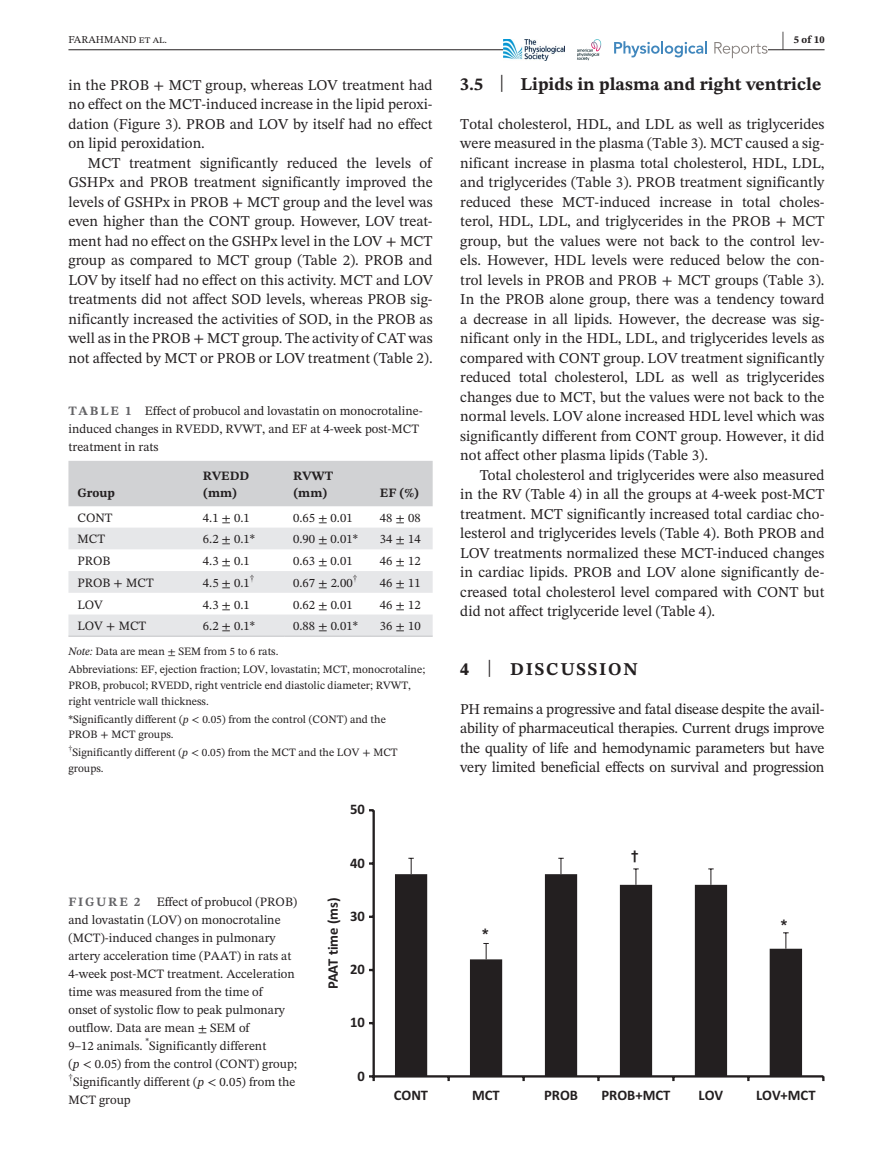
<style>
.page{position:relative;width:893px;height:1174px;background:#fff}
.page>*{position:absolute;margin:0;border:0;box-sizing:border-box;transform-origin:0 0}
.t1{font:700 21px "STIX Two Text";color:#231f20;scale:.42 1}
.t2{font:700 18px "STIX Two Text";color:#231f20}
.t3{font:700 18px "STIX Two Text";letter-spacing:.1em;color:#231f20}
.t4{font:700 17.1px "Arial";color:#231f20}
.t5{font:15px/19.5px "STIX Two Text";color:#231f20;text-align:justify}
.t6{font:700 14.55px "Calibri";color:#231f20}
.t7{font:700 13.35px "Arial";color:#231f20}
.t8{font:12.75px/18px "STIX Two Text";color:#231f20}
.t9{font:700 12.75px/17.2px "STIX Two Text";color:#231f20}
.t10{font:700 12.75px "STIX Two Text";letter-spacing:.14em;color:#636366}
.t11{font:11.25px/15.8px "STIX Two Text";color:#231f20}
.t12{font:10.5px "STIX Two Text";color:#231f20}
.t13{font:700 10.5px "STIX Two Text";color:#231f20}
.t14{font:8.85px "STIX Two Text";color:#231f20}
.t15{font:7.8px "STIX Two Text";color:#231f20}
.s1{font-weight:400;font-size:23.7px}
.s2{font-weight:700;color:#636366}
.s3{font-style:italic}
</style>
<div class="page">
<hr style="left:68px;top:49px;width:756px;height:1px;background:#231f20">
<div style="left:503px;top:39px;width:264px;height:21px;background:#fff"></div>
<svg style="left:577px;top:39px;width:24px;height:21px"></svg>
<img style="left:503px;top:39px;width:62px;height:21px">
<svg style="left:614px;top:41px;width:93px;height:16px"></svg>
<svg style="left:714px;top:42px;width:53px;height:16px"></svg>
<div style="left:68px;top:461px;width:365px;height:45px;background:#d1d2d4"></div>
<svg style="left:68px;top:528px;width:365px;height:107px"></svg>
<hr style="left:68px;top:635px;width:126px;height:2px;background:#d1d2d4">
<hr style="left:194px;top:635px;width:90px;height:2px;background:#d1d2d4">
<hr style="left:284px;top:635px;width:87px;height:2px;background:#d1d2d4">
<hr style="left:371px;top:635px;width:62px;height:2px;background:#d1d2d4">
<svg style="left:395px;top:874px;width:407px;height:201px"></svg>
<svg style="left:408px;top:858px;width:6px;height:16px"></svg>
<svg style="left:483px;top:943px;width:6px;height:16px"></svg>
<svg style="left:558px;top:858px;width:6px;height:16px"></svg>
<svg style="left:633px;top:868px;width:6px;height:16px"></svg>
<svg style="left:708px;top:868px;width:6px;height:16px"></svg>
<svg style="left:783px;top:932px;width:6px;height:16px"></svg>
<hr style="left:372px;top:810px;width:3px;height:266px;background:#231f20">
<hr style="left:374px;top:1075px;width:449px;height:2px;background:#231f20">
<svg style="left:369px;top:1075px;width:6px;height:6px"></svg>
<svg style="left:447px;top:1077px;width:3px;height:4px"></svg>
<svg style="left:522px;top:1077px;width:3px;height:4px"></svg>
<svg style="left:597px;top:1077px;width:3px;height:4px"></svg>
<svg style="left:672px;top:1077px;width:3px;height:4px"></svg>
<h1 class="t1" style="left:782px;top:24px;width:8px">|</h1>
<p class="t12" style="left:68px;top:32px;width:100px">FARAHMAND et al.</p>
<p class="t13" style="left:794px;top:32px;width:32px">5 of 10</p>
<p class="t5" style="left:68px;top:75px;width:366px">in the PROB + MCT group, whereas LOV treatment had no effect on the MCT-induced increase in the lipid peroxi&shy;dation (Figure 3). PROB and LOV by itself had no effect on lipid peroxidation.</p>
<p class="t5" style="left:68px;top:153px;width:366px;text-indent:20px">MCT treatment significantly reduced the levels of GSHPx and PROB treatment significantly improved the levels of GSHPx in PROB + MCT group and the level was even higher than the CONT group. However, LOV treat&shy;ment had no effect on the GSHPx level in the LOV + MCT group as compared to MCT group (Table 2). PROB and LOV by itself had no effect on this activity. MCT and LOV treatments did not affect SOD levels, whereas PROB sig&shy;nificantly increased the activities of SOD, in the PROB as well as in the PROB + MCT group. The activity of CAT was not affected by MCT or PROB or LOV treatment (Table 2).</p>
<p class="t2" style="left:460px;top:71px;width:362px">3.5 <span class="s1">|</span> Lipids in plasma and right ventricle</p>
<p class="t5" style="left:460px;top:114px;width:366px">Total cholesterol, HDL, and LDL as well as triglycerides were measured in the plasma (Table 3). MCT caused a sig&shy;nificant increase in plasma total cholesterol, HDL, LDL, and triglycerides (Table 3). PROB treatment significantly reduced these MCT-induced increase in total choles&shy;terol, HDL, LDL, and triglycerides in the PROB + MCT group, but the values were not back to the control lev&shy;els. However, HDL levels were reduced below the con&shy;trol levels in PROB and PROB + MCT groups (Table 3).<br>In the PROB alone group, there was a tendency toward a decrease in all lipids. However, the decrease was sig&shy;nificant only in the HDL, LDL, and triglycerides levels as compared with CONT group. LOV treatment significantly reduced total cholesterol, LDL as well as triglycerides changes due to MCT, but the values were not back to the normal levels. LOV alone increased HDL level which was significantly different from CONT group. However, it did not affect other plasma lipids (Table 3).</p>
<p class="t5" style="left:460px;top:465px;width:366px;text-indent:20px">Total cholesterol and triglycerides were also measured in the RV (Table 4) in all the groups at 4-week post-MCT treatment. MCT significantly increased total cardiac cho&shy;lesterol and triglycerides levels (Table 4). Both PROB and LOV treatments normalized these MCT-induced changes in cardiac lipids. PROB and LOV alone significantly de&shy;creased total cholesterol level compared with CONT but did not affect triglyceride level (Table 4).</p>
<p class="t8" style="left:68px;top:402px;width:356px"><span class="s2">TABLE 1</span> Effect of probucol and lovastatin on monocrotaline&shy;induced changes in RVEDD, RVWT, and EF at 4-week post-MCT treatment in rats</p>
<p class="t9" style="left:77px;top:484px;width:39px">Group</p>
<p class="t9" style="left:203px;top:467px;width:48px">RVEDD (mm)</p>
<p class="t9" style="left:293px;top:467px;width:42px">RVWT (mm)</p>
<p class="t9" style="left:380px;top:484px;width:41px">EF (%)</p>
<p class="t8" style="left:77px;top:508px;width:37px">CONT</p>
<p class="t8" style="left:203px;top:508px;width:48px">4.1 ± 0.1</p>
<p class="t8" style="left:293px;top:508px;width:61px">0.65 ± 0.01</p>
<p class="t8" style="left:380px;top:508px;width:42px">48 ± 08</p>
<p class="t8" style="left:77px;top:530px;width:29px">MCT</p>
<p class="t8" style="left:203px;top:530px;width:54px">6.2 ± 0.1*</p>
<p class="t8" style="left:293px;top:530px;width:66px">0.90 ± 0.01*</p>
<p class="t8" style="left:380px;top:530px;width:42px">34 ± 14</p>
<p class="t8" style="left:77px;top:552px;width:34px">PROB</p>
<p class="t8" style="left:203px;top:552px;width:48px">4.3 ± 0.1</p>
<p class="t8" style="left:293px;top:552px;width:61px">0.63 ± 0.01</p>
<p class="t8" style="left:380px;top:552px;width:42px">46 ± 12</p>
<p class="t8" style="left:77px;top:573px;width:78px">PROB + MCT</p>
<p class="t8" style="left:203px;top:573px;width:53px">4.5 ± 0.1<sup>†</sup></p>
<p class="t8" style="left:293px;top:573px;width:61px">0.67 ± 2.00</p>
<p class="t14" style="left:353px;top:572px;width:6px">†</p>
<p class="t8" style="left:380px;top:573px;width:42px">46 ± 11</p>
<p class="t8" style="left:77px;top:595px;width:27px">LOV</p>
<p class="t8" style="left:203px;top:595px;width:48px">4.3 ± 0.1</p>
<p class="t8" style="left:293px;top:595px;width:61px">0.62 ± 0.01</p>
<p class="t8" style="left:380px;top:595px;width:42px">46 ± 12</p>
<p class="t8" style="left:77px;top:617px;width:70px">LOV + MCT</p>
<p class="t8" style="left:203px;top:617px;width:54px">6.2 ± 0.1*</p>
<p class="t8" style="left:293px;top:617px;width:66px">0.88 ± 0.01*</p>
<p class="t8" style="left:380px;top:617px;width:42px">36 ± 10</p>
<p class="t11" style="left:68px;top:642px;width:358px;line-height:18px"><span class="s3">Note:</span> Data are mean ± SEM from 5 to 6 rats.<br>Abbreviations: EF, ejection fraction; LOV, lovastatin; MCT, monocrotaline;</p>
<p class="t11" style="left:68px;top:677px;width:344px">PROB, probucol; RVEDD, right ventricle end diastolic diameter; RVWT, right ventricle wall thickness.</p>
<p class="t11" style="left:68px;top:711px;width:319px">*Significantly different (<span class="s3">p</span> &lt; 0.05) from the control (CONT) and the<br>PROB + MCT groups.</p>
<p class="t15" style="left:68px;top:743px;width:6px">†</p>
<p class="t3" style="left:460px;top:656px;width:179px">4 <span class="s1">|</span> DISCUSSION</p>
<p class="t5" style="left:460px;top:699px;width:366px">PH remains a progressive and fatal disease despite the avail&shy;ability of pharmaceutical therapies. Current drugs improve the quality of life and hemodynamic parameters but have very limited beneficial effects on survival and progression</p>
<p class="t11" style="left:68px;top:744px;width:331px;text-indent:4px">Significantly different (<span class="s3">p</span> &lt; 0.05) from the MCT and the LOV + MCT groups.</p>
<p class="t6" style="left:350px;top:800px;width:16px">50</p>
<p class="t6" style="left:350px;top:853px;width:16px">40</p>
<p class="t7" style="left:631px;top:846px;width:9px">†</p>
<p class="t8" style="left:68px;top:892px;width:230px;text-indent:88px">Effect of probucol (PROB) and lovastatin (LOV) on monocrotaline (MCT)-induced changes in pulmonary artery acceleration time (PAAT) in rats at 4-week post-MCT treatment. Acceleration time was measured from the time of<br>onset of systolic flow to peak pulmonary outflow. Data are mean ± SEM of<br>9–12 animals. <sup>*</sup>Significantly different<br>(<span class="s3">p</span> &lt; 0.05) from the control (CONT) group;</p>
<p class="t14" style="left:68px;top:1071px;width:6px">†</p>
<p class="t10" style="left:68px;top:892px;width:73px">FIGURE 2</p>
<p class="t8" style="left:68px;top:1072px;width:229px;text-indent:5px">Significantly different (<span class="s3">p</span> &lt; 0.05) from the<br>MCT group</p>
<p class="t6" style="left:324px;top:989px;width:93px;rotate:-90deg">PAAT time (ms)</p>
<p class="t6" style="left:350px;top:906px;width:16px">30</p>
<p class="t6" style="left:350px;top:960px;width:16px">20</p>
<p class="t6" style="left:350px;top:1013px;width:16px">10</p>
<p class="t6" style="left:357px;top:1066px;width:9px">0</p>
<p class="t4" style="left:482px;top:923px;width:8px">*</p>
<p class="t4" style="left:781px;top:914px;width:8px">*</p>
<p class="t6" style="left:394px;top:1085px;width:36px">CONT</p>
<p class="t6" style="left:472px;top:1085px;width:29px">MCT</p>
<p class="t6" style="left:544px;top:1085px;width:35px">PROB</p>
<p class="t6" style="left:601px;top:1085px;width:70px">PROB+MCT</p>
<p class="t6" style="left:699px;top:1085px;width:26px">LOV</p>
<p class="t6" style="left:756px;top:1085px;width:61px">LOV+MCT</p>
</div>
